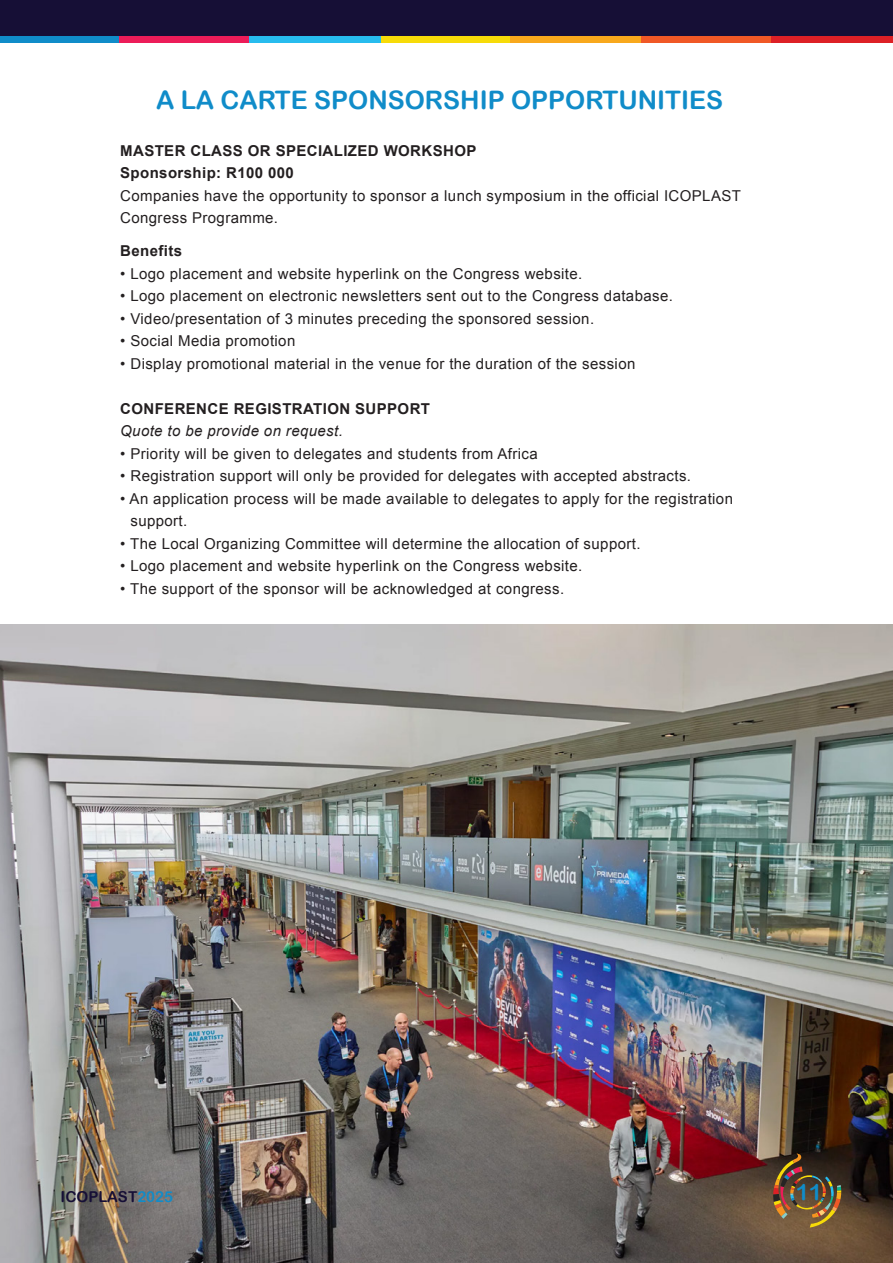
<style>
.page{position:relative;width:893px;height:1263px;background:#fff}
.page>*{position:absolute;margin:0;border:0;box-sizing:border-box;transform-origin:0 0}
.t1{font:25.5px "Arial Rounded MT Bold";color:#108cc9}
.t2{font:22.5px "Arial Rounded MT Bold";color:#108cc9}
.t3{font:15px/22.5px "Arial";letter-spacing:.025em;color:#231f20}
.t4{font:700 15px/22.5px "Arial";letter-spacing:.025em;color:#231f20}
.t5{font:italic 15px "Arial";letter-spacing:.025em;color:#231f20}
.t6{font:15px "Arial Rounded MT Bold";color:#160f36}
.s1{color:#108cc9}
</style>
<div class="page">
<img style="left:0;top:624px;width:893px;height:639px">
<div style="left:0;top:0;width:893px;height:38px;background:#160f36"></div>
<img style="left:773px;top:1153px;width:68px;height:74px">
<div style="left:380px;top:36px;width:131px;height:6px;background:#f7db08"></div>
<div style="left:511px;top:36px;width:131px;height:6px;background:#f8a81c"></div>
<div style="left:641px;top:36px;width:132px;height:6px;background:#f05826"></div>
<div style="left:0;top:36px;width:120px;height:6px;background:#108cc9"></div>
<div style="left:119px;top:36px;width:131px;height:6px;background:#ec1c59"></div>
<div style="left:249px;top:36px;width:132px;height:6px;background:#27bcee"></div>
<div style="left:772px;top:36px;width:121px;height:6px;background:#dd2026"></div>
<h1 class="t1" style="left:156px;top:85px;width:569px">A LA CARTE SPONSORSHIP OPPORTUNITIES</h1>
<p class="t4" style="left:120px;top:140px;width:358px">MASTER CLASS OR SPECIALIZED WORKSHOP<br>Sponsorship: R100 000</p>
<p class="t3" style="left:120px;top:184px;width:622px">Companies have the opportunity to sponsor a lunch symposium in the official ICOPLAST<br>Congress Programme.</p>
<p class="t4" style="left:120px;top:240px;width:63px">Benefits</p>
<p class="t3" style="left:120px;top:262px;width:464px">• Logo placement and website hyperlink on the Congress website.</p>
<p class="t3" style="left:120px;top:285px;width:554px">• Logo placement on electronic newsletters sent out to the Congress database.</p>
<p class="t3" style="left:120px;top:307px;width:475px">• Video/presentation of 3 minutes preceding the sponsored session.</p>
<p class="t3" style="left:120px;top:330px;width:177px">• Social Media promotion</p>
<p class="t3" style="left:120px;top:352px;width:517px">• Display promotional material in the venue for the duration of the session</p>
<p class="t4" style="left:120px;top:398px;width:311px">CONFERENCE REGISTRATION SUPPORT</p>
<p class="t5" style="left:120px;top:421px;width:224px">Quote to be provide on request.</p>
<p class="t3" style="left:120px;top:442px;width:419px">• Priority will be given to delegates and students from Africa</p>
<p class="t3" style="left:120px;top:465px;width:572px">• Registration support will only be provided for delegates with accepted abstracts.</p>
<p class="t3" style="left:130px;top:487px;width:604px;text-indent:-10px">• An application process will be made available to delegates to apply for the registration support.</p>
<p class="t3" style="left:120px;top:532px;width:522px">• The Local Organizing Committee will determine the allocation of support.</p>
<p class="t3" style="left:120px;top:555px;width:464px">• Logo placement and website hyperlink on the Congress website.</p>
<p class="t3" style="left:120px;top:577px;width:445px">• The support of the sponsor will be acknowledged at congress.</p>
<p class="t6" style="left:61px;top:1188px;width:114px">ICOPLAST<span class="s1">2025</span></p>
<h2 class="t2" style="left:796px;top:1179px;width:28px">11</h2>
</div>
